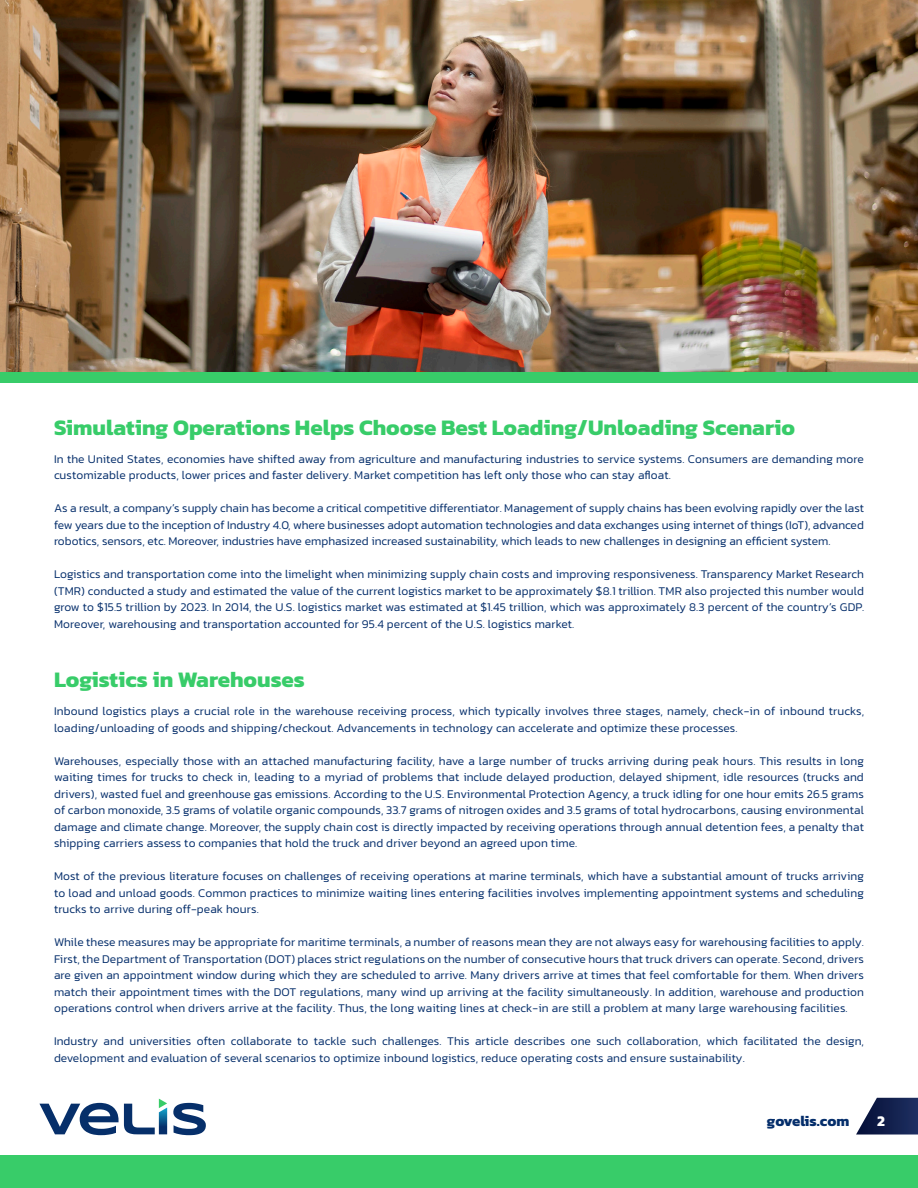
<style>
.page{position:relative;width:918px;height:1188px;background:#fff}
.page>*{position:absolute;margin:0;border:0;box-sizing:border-box;transform-origin:0 0}
.t1{font:700 22.5px "Kanit";color:#38cc69}
.t2{font:700 15px "Kanit";letter-spacing:-.005em;color:#052e6b}
.t3{font:700 15px "Kanit";color:#fff}
.t4{font:300 12px/16.5px "Kanit";letter-spacing:.01em;color:#052e6b;text-align:justify}
</style>
<div class="page">
<svg style="left:39px;top:1099px;width:167px;height:36px"></svg>
<svg style="left:856px;top:1098px;width:62px;height:37px"></svg>
<div style="left:0;top:1156px;width:918px;height:32px;background:#38cc69"></div>
<img style="left:0;top:0;width:918px;height:373px">
<div style="left:0;top:373px;width:918px;height:10px;background:#38cc69"></div>
<p class="t1" style="left:54px;top:409px;width:743px">Simulating Operations Helps Choose Best Loading/Unloading Scenario</p>
<p class="t4" style="left:54px;top:450px;width:811px">In the United States, economies have shifted away from agriculture and manufacturing industries to service systems. Consumers are demanding more customizable products, lower prices and faster delivery. Market competition has left only those who can stay afloat.</p>
<p class="t4" style="left:54px;top:500px;width:812px">As a result, a company’s supply chain has become a critical competitive differentiator. Management of supply chains has been evolving rapidly over the last few years due to the inception of Industry 4.0, where businesses adopt automation technologies and data exchanges using internet of things (IoT), advanced robotics, sensors, etc. Moreover, industries have emphasized increased sustainability, which leads to new challenges in designing an efficient system.</p>
<p class="t4" style="left:54px;top:566px;width:812px">Logistics and transportation come into the limelight when minimizing supply chain costs and improving responsiveness. Transparency Market Research (TMR) conducted a study and estimated the value of the current logistics market to be approximately $8.1 trillion. TMR also projected this number would grow to $15.5 trillion by 2023. In 2014, the U.S. logistics market was estimated at $1.45 trillion, which was approximately 8.3 percent of the country’s GDP.<br>Moreover, warehousing and transportation accounted for 95.4 percent of the U.S. logistics market.</p>
<p class="t1" style="left:54px;top:662px;width:252px">Logistics in Warehouses</p>
<p class="t4" style="left:54px;top:703px;width:812px">Inbound logistics plays a crucial role in the warehouse receiving process, which typically involves three stages, namely, check-in of inbound trucks, loading/unloading of goods and shipping/checkout. Advancements in technology can accelerate and optimize these processes.</p>
<p class="t4" style="left:54px;top:753px;width:812px">Warehouses, especially those with an attached manufacturing facility, have a large number of trucks arriving during peak hours. This results in long waiting times for trucks to check in, leading to a myriad of problems that include delayed production, delayed shipment, idle resources (trucks and drivers), wasted fuel and greenhouse gas emissions. According to the U.S. Environmental Protection Agency, a truck idling for one hour emits 26.5 grams of carbon monoxide, 3.5 grams of volatile organic compounds, 33.7 grams of nitrogen oxides and 3.5 grams of total hydrocarbons, causing environmental damage and climate change. Moreover, the supply chain cost is directly impacted by receiving operations through annual detention fees, a penalty that shipping carriers assess to companies that hold the truck and driver beyond an agreed upon time.</p>
<p class="t4" style="left:54px;top:868px;width:812px">Most of the previous literature focuses on challenges of receiving operations at marine terminals, which have a substantial amount of trucks arriving to load and unload goods. Common practices to minimize waiting lines entering facilities involves implementing appointment systems and scheduling trucks to arrive during off-peak hours.</p>
<p class="t4" style="left:54px;top:934px;width:812px">While these measures may be appropriate for maritime terminals, a number of reasons mean they are not always easy for warehousing facilities to apply.<br>First, the Department of Transportation (DOT) places strict regulations on the number of consecutive hours that truck drivers can operate. Second, drivers are given an appointment window during which they are scheduled to arrive. Many drivers arrive at times that feel comfortable for them. When drivers match their appointment times with the DOT regulations, many wind up arriving at the facility simultaneously. In addition, warehouse and production operations control when drivers arrive at the facility. Thus, the long waiting lines at check-in are still a problem at many large warehousing facilities.</p>
<p class="t4" style="left:54px;top:1033px;width:812px">Industry and universities often collaborate to tackle such challenges. This article describes one such collaboration, which facilitated the design, development and evaluation of several scenarios to optimize inbound logistics, reduce operating costs and ensure sustainability.</p>
<p class="t2" style="left:767px;top:1109px;width:84px">govelis.com</p>
<p class="t3" style="left:877px;top:1109px;width:9px">2</p>
</div>
